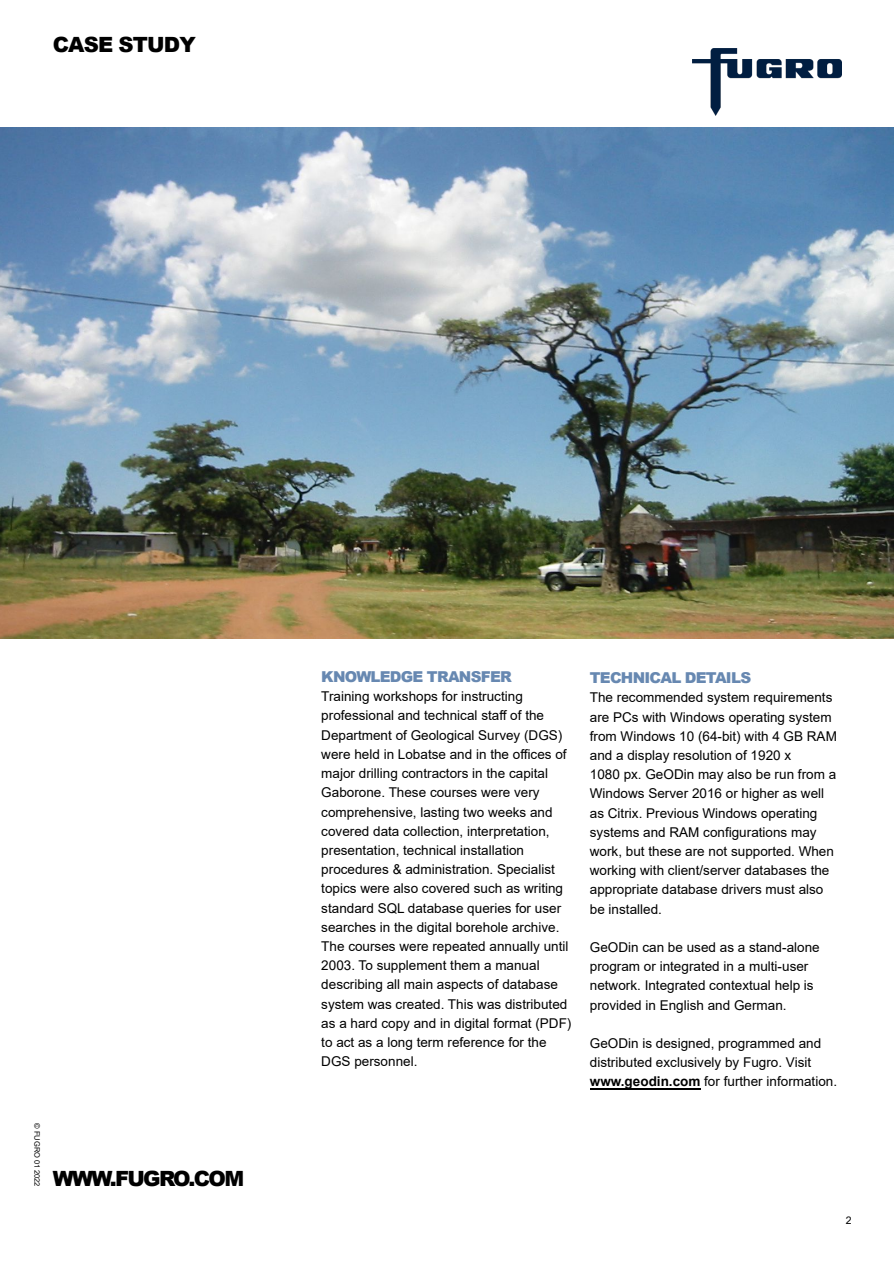
<style>
.page{position:relative;width:894px;height:1263px;background:#fff}
.page>*{position:absolute;margin:0;border:0;box-sizing:border-box;transform-origin:0 0}
.t1{font:900 21px "Arial";letter-spacing:-.08em;color:#000}
.t2{font:900 21px "Arial";letter-spacing:-.04em;color:#000}
.t3{font:900 15px "Arial";letter-spacing:-.05em;color:#6788b1}
.t4{font:13.5px/19.2px "Arial";color:#000}
.t5{font:10.5px "Arial";color:#000}
.t6{font:7.5px "Arial";letter-spacing:-.01em;color:#000}
.s1{font-weight:700}
</style>
<div class="page">
<img style="left:0;top:127px;width:893px;height:511px">
<img style="left:692px;top:49px;width:148px;height:66px">
<hr style="left:589px;top:1088px;width:111px;height:1px;background:#000">
<h1 class="t2" style="left:53px;top:37px;width:144px">CASE STUDY</h1>
<p class="t6" style="left:40px;top:1123px;width:64px;rotate:90deg">© FUGRO 01 2022</p>
<h1 class="t1" style="left:53px;top:1171px;width:193px">WWW.FUGRO.COM</h1>
<p class="t3" style="left:321px;top:671px;width:192px">KNOWLEDGE TRANSFER</p>
<p class="t4" style="left:321px;top:688px;width:251px">Training workshops for instructing professional and technical staff of the Department of Geological Survey (DGS) were held in Lobatse and in the offices of major drilling contractors in the capital Gaborone. These courses were very comprehensive, lasting two weeks and covered data collection, interpretation, presentation, technical installation procedures &amp; administration. Specialist topics were also covered such as writing standard SQL database queries for user searches in the digital borehole archive.<br>The courses were repeated annually until 2003. To supplement them a manual describing all main aspects of database system was created. This was distributed as a hard copy and in digital format (PDF) to act as a long term reference for the DGS personnel.</p>
<p class="t3" style="left:589px;top:672px;width:163px">TECHNICAL DETAILS</p>
<p class="t4" style="left:589px;top:689px;width:248px">The recommended system requirements are PCs with Windows operating system from Windows 10 (64-bit) with 4 GB RAM and a display resolution of 1920 x<br>1080 px. GeODin may also be run from a Windows Server 2016 or higher as well as Citrix. Previous Windows operating systems and RAM configurations may work, but these are not supported. When working with client/server databases the appropriate database drivers must also be installed.</p>
<p class="t4" style="left:589px;top:939px;width:231px">GeODin can be used as a stand-alone program or integrated in a multi-user network. Integrated contextual help is provided in English and German.</p>
<p class="t4" style="left:589px;top:1035px;width:249px">GeODin is designed, programmed and distributed exclusively by Fugro. Visit <span class="s1">www.geodin.com</span> for further information.</p>
<p class="t5" style="left:845px;top:1216px;width:7px">2</p>
</div>
